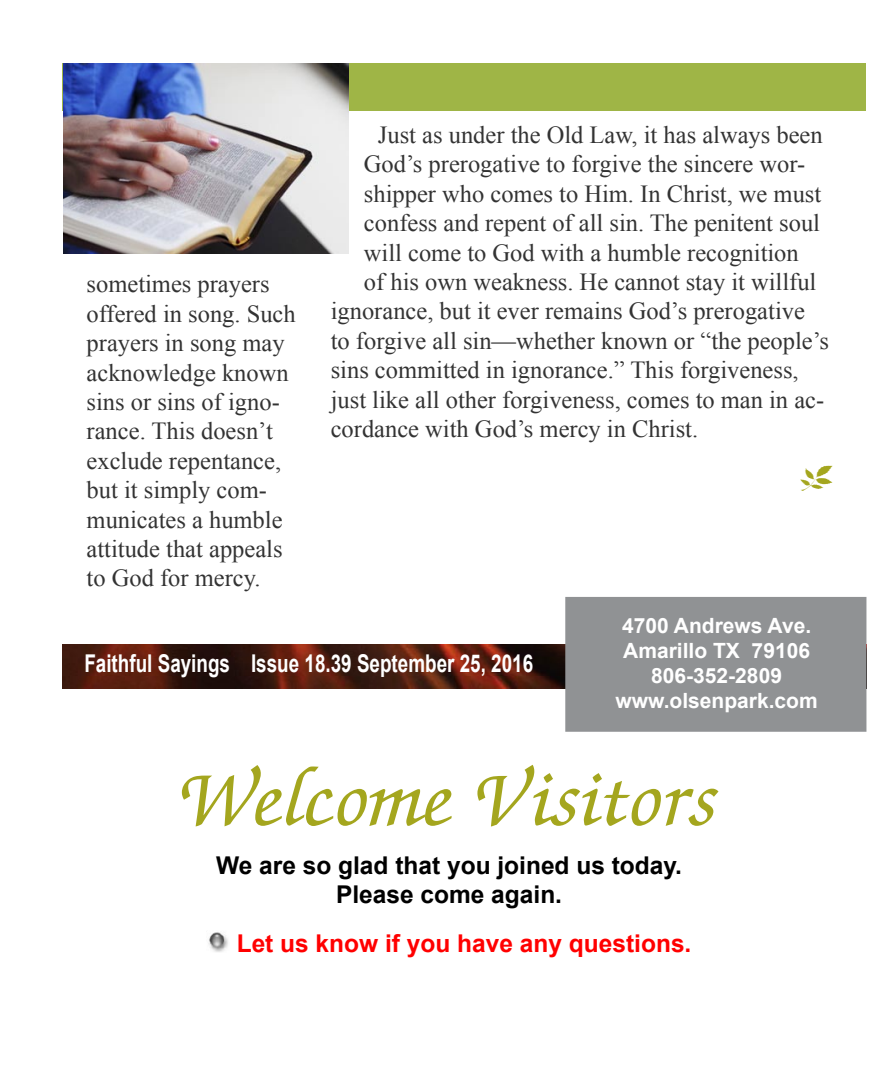
<style>
.page{position:relative;width:882px;height:1071px;background:#fff}
.page>*{position:absolute;margin:0;border:0;box-sizing:border-box;transform-origin:0 0}
.t1{font:italic 500 87.5px "Zapf Chancery";color:#a4a61e}
.t2{font:24.5px/29.4px "Times New Roman";color:#333}
.t3{font:700 24.5px/29.4px "Arial";color:#000;text-align:center}
.t4{font:700 24.5px "Arial";color:#fff;scale:.77 1}
.t5{font:700 24.5px "Arial";color:#f00}
.t6{font:700 21px/25.2px "Arial";color:#fff;text-align:center}
</style>
<div class="page">
<img style="left:63px;top:644px;width:502px;height:44px">
<div style="left:567px;top:599px;width:298px;height:131px;background:#909294"></div>
<div style="left:565px;top:597px;width:301px;height:135px;border:4px solid #909294"></div>
<div style="left:63px;top:63px;width:803px;height:47px;background:#9fb546"></div>
<img style="left:63px;top:63px;width:285px;height:191px">
<img style="left:208px;top:932px;width:20px;height:20px">
<p class="t2" style="left:87px;top:269px;width:211px">sometimes prayers offered in song. Such prayers in song may acknowledge known sins or sins of igno&shy;rance. This doesn’t exclude repentance, but it simply com&shy;municates a humble attitude that appeals to God for mercy.</p>
<p class="t2" style="left:378px;top:120px;width:446px">Just as under the Old Law, it has always been</p>
<p class="t2" style="left:364px;top:149px;width:443px">God’s prerogative to forgive the sincere wor-</p>
<p class="t2" style="left:364px;top:179px;width:459px">shipper who comes to Him. In Christ, we must</p>
<p class="t2" style="left:364px;top:208px;width:458px">confess and repent of all sin. The penitent soul</p>
<p class="t2" style="left:364px;top:237px;width:436px">will come to God with a humble recognition</p>
<p class="t2" style="left:364px;top:267px;width:454px">of his own weakness. He cannot stay it willful</p>
<p class="t2" style="left:331px;top:296px;width:476px">ignorance, but it ever remains God’s prerogative</p>
<p class="t2" style="left:331px;top:326px;width:500px">to forgive all sin—whether known or “the people’s</p>
<p class="t2" style="left:331px;top:355px;width:469px">sins committed in ignorance.” This forgiveness,</p>
<p class="t2" style="left:331px;top:384px;width:495px">just like all other forgiveness, comes to man in ac-</p>
<p class="t2" style="left:331px;top:414px;width:369px">cordance with God’s mercy in Christ.</p>
<p class="t4" style="left:84px;top:647px;width:584px">Faithful Sayings Issue 18.39 September 25, 2016</p>
<p class="t6" style="left:616px;top:613px;width:204px">4700 Andrews Ave.<br>Amarillo TX 79106<br>806-352-2809 www.olsenpark.com</p>
<h1 class="t1" style="left:180px;top:754px;width:540px">Welcome Visitors</h1>
<p class="t3" style="left:216px;top:851px;width:468px">We are so glad that you joined us today.<br>Please come again.</p>
<p class="t5" style="left:237px;top:927px;width:456px">Let us know if you have any questions.</p>
</div>
